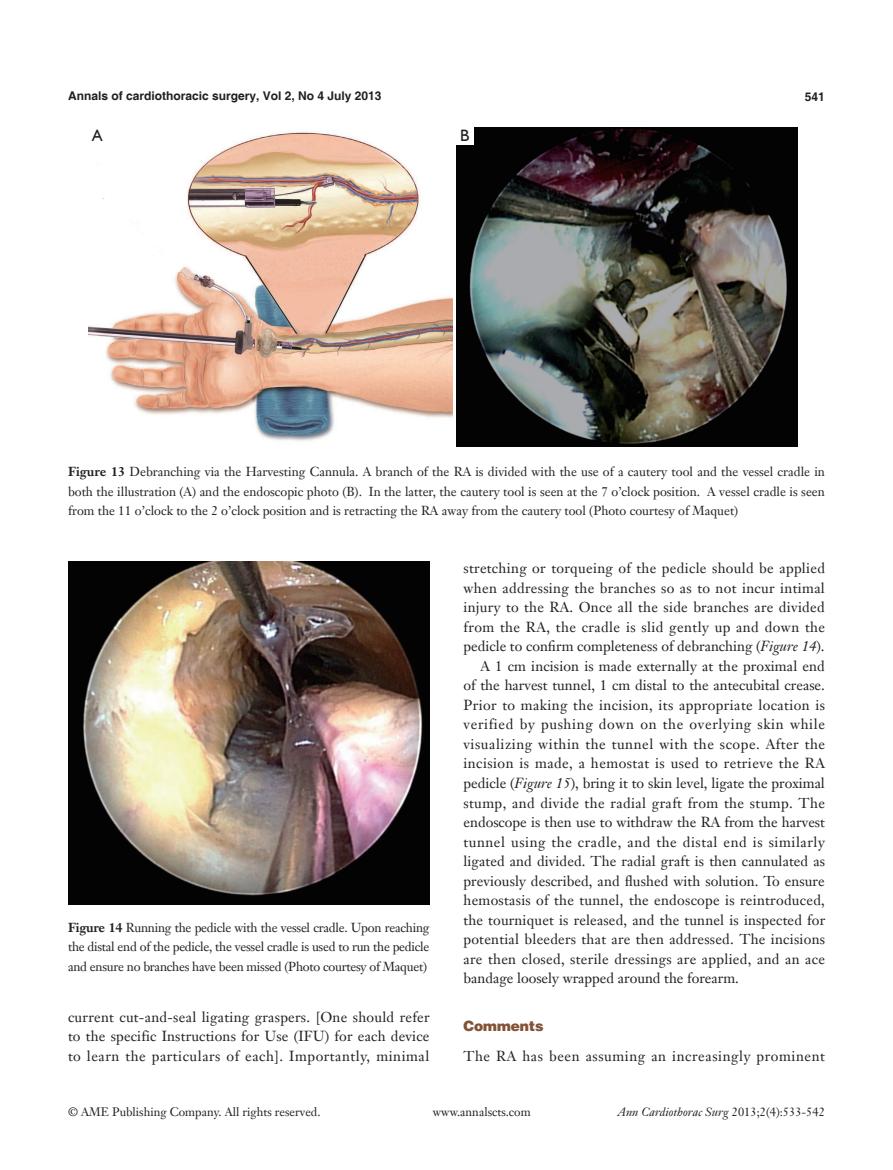
<style>
.page{position:relative;width:893px;height:1170px;background:#fff}
.page>*{position:absolute;margin:0;border:0;box-sizing:border-box;transform-origin:0 0}
.t1{font:16.5px "Humanist 521 BT";color:#231f20}
.t2{font:14.25px/19.5px "Janson Text LT";letter-spacing:.02em;color:#231f20;text-align:justify}
.t3{font:14.25px "Janson Text LT";color:#231f20}
.t4{font:14.25px "Janson Text LT";letter-spacing:.04em;color:#231f20}
.t5{font:14.25px "Janson Text LT";letter-spacing:.045em;color:#231f20}
.t6{font:900 14.25px "Helvetica";color:#825236}
.t7{font:12.75px/19.5px "Janson Text LT";letter-spacing:-.01em;color:#231f20;text-align:justify}
.t8{font:12px "Janson Text LT";color:#231f20}
.t9{font:700 12px "Helvetica";color:#231f20}
.t10{font:italic 12px "Janson Text LT";color:#231f20}
.s1{font-weight:700}
.s2{font-style:italic}
.s3{font-style:normal}
</style>
<div class="page">
<img style="left:68px;top:561px;width:361px;height:343px">
<img style="left:89px;top:131px;width:363px;height:310px">
<img style="left:456px;top:127px;width:341px;height:319px">
<div style="left:456px;top:127px;width:17px;height:17px;background:#fff"></div>
<p class="t9" style="left:68px;top:88px;width:315px">Annals of cardiothoracic surgery, Vol 2, No 4 July 2013</p>
<p class="t9" style="left:805px;top:89px;width:22px">541</p>
<p class="t1" style="left:92px;top:125px;width:12px">A</p>
<p class="t1" style="left:460px;top:125px;width:11px">B</p>
<p class="t7" style="left:68px;top:462px;width:758px"><span class="s1">Figure 13</span> Debranching via the Harvesting Cannula. A branch of the RA is divided with the use of a cautery tool and the vessel cradle in both the illustration (A) and the endoscopic photo (B). In the latter, the cautery tool is seen at the 7 o’clock position. A vessel cradle is seen from the 11 o’clock to the 2 o’clock position and is retracting the RA away from the cautery tool (Photo courtesy of Maquet)</p>
<p class="t7" style="left:68px;top:917px;width:363px"><span class="s1">Figure 14</span> Running the pedicle with the vessel cradle. Upon reaching the distal end of the pedicle, the vessel cradle is used to run the pedicle and ensure no branches have been missed (Photo courtesy of Maquet)</p>
<p class="t2" style="left:68px;top:1006px;width:363px">current cut-and-seal ligating graspers. [One should refer to the specific Instructions for Use (IFU) for each device to learn the particulars of each]. Importantly, minimal</p>
<p class="t2" style="left:463px;top:558px;width:363px">stretching or torqueing of the pedicle should be applied</p>
<p class="t2" style="left:463px;top:578px;width:363px">when addressing the branches so as to not incur intimal</p>
<p class="t2" style="left:463px;top:597px;width:363px">injury to the RA. Once all the side branches are divided</p>
<p class="t2" style="left:463px;top:617px;width:363px">from the RA, the cradle is slid gently up and down the</p>
<p class="t3" style="left:463px;top:637px;width:363px">pedicle to confirm completeness of debranching (<span class="s2">Figure 14</span>).</p>
<p class="t2" style="left:480px;top:656px;width:346px">A 1 cm incision is made externally at the proximal end</p>
<p class="t3" style="left:463px;top:676px;width:363px">of the harvest tunnel, 1 cm distal to the antecubital crease.</p>
<p class="t2" style="left:463px;top:695px;width:363px">Prior to making the incision, its appropriate location is</p>
<p class="t5" style="left:463px;top:715px;width:363px">verified by pushing down on the overlying skin while</p>
<p class="t4" style="left:463px;top:735px;width:363px">visualizing within the tunnel with the scope. After the</p>
<p class="t2" style="left:463px;top:753px;width:363px">incision is made, a hemostat is used to retrieve the RA</p>
<p class="t3" style="left:463px;top:774px;width:363px">pedicle (<span class="s2">Figure 15</span>), bring it to skin level, ligate the proximal</p>
<p class="t2" style="left:463px;top:792px;width:363px">stump, and divide the radial graft from the stump. The</p>
<p class="t3" style="left:463px;top:813px;width:363px">endoscope is then use to withdraw the RA from the harvest</p>
<p class="t4" style="left:463px;top:832px;width:363px">tunnel using the cradle, and the distal end is similarly</p>
<p class="t2" style="left:463px;top:851px;width:363px">ligated and divided. The radial graft is then cannulated as</p>
<p class="t2" style="left:463px;top:870px;width:363px">previously described, and flushed with solution. To ensure</p>
<p class="t2" style="left:463px;top:890px;width:363px">hemostasis of the tunnel, the endoscope is reintroduced,</p>
<p class="t2" style="left:463px;top:909px;width:363px">the tourniquet is released, and the tunnel is inspected for</p>
<p class="t2" style="left:463px;top:929px;width:363px">potential bleeders that are then addressed. The incisions</p>
<p class="t2" style="left:463px;top:948px;width:363px">are then closed, sterile dressings are applied, and an ace</p>
<p class="t3" style="left:463px;top:968px;width:277px">bandage loosely wrapped around the forearm.</p>
<p class="t6" style="left:463px;top:1016px;width:81px">Comments</p>
<p class="t4" style="left:463px;top:1046px;width:363px">The RA has been assuming an increasingly prominent</p>
<p class="t8" style="left:68px;top:1104px;width:254px">© AME Publishing Company. All rights reserved.</p>
<p class="t8" style="left:433px;top:1104px;width:99px">www.annalscts.com</p>
<p class="t10" style="left:618px;top:1104px;width:209px">Ann Cardiothorac Surg <span class="s3">2013;2(4):533-542</span></p>
</div>
